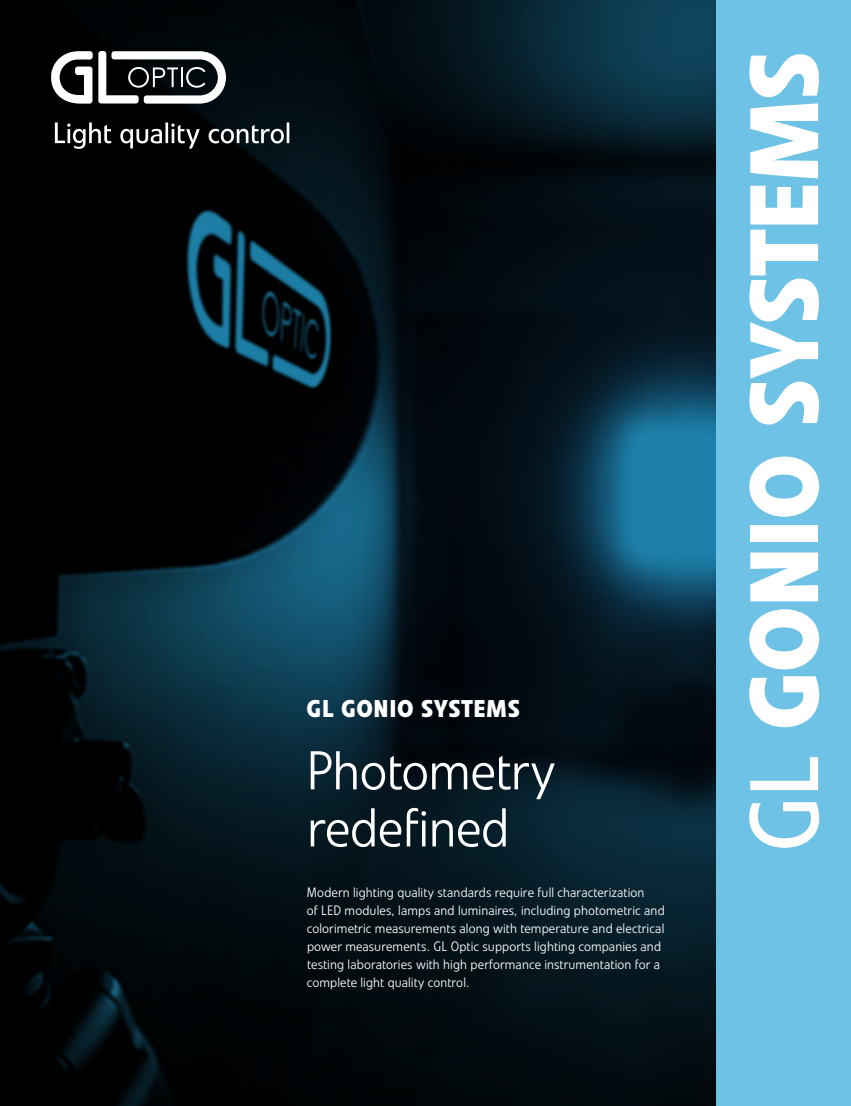
<style>
.page{position:relative;width:851px;height:1106px;background:#fff}
.page>*{position:absolute;margin:0;border:0;box-sizing:border-box;transform-origin:0 0}
.t1{font:700 96px "Veto Com";letter-spacing:-.01em;color:#fff}
.t2{font:300 54px/57px "Veto Com";letter-spacing:-.01em;color:#fff}
.t3{font:700 24px "Veto Com";letter-spacing:.025em;color:#fff}
.t4{font:300 13.5px/18px "Veto Com";letter-spacing:.005em;color:#fff}
.s1{font-weight:400}
</style>
<div class="page">
<img style="left:0;top:0;width:716px;height:1106px">
<div style="left:716px;top:0;width:134px;height:1106px;background:#6dc2e6"></div>
<svg style="left:55px;top:122px;width:234px;height:27px;background:#3b3e3f"></svg>
<svg style="left:51px;top:51px;width:175px;height:53px"></svg>
<h3 class="t3" style="left:306px;top:694px;width:215px">GL GONIO SYSTEMS</h3>
<h2 class="t2" style="left:306px;top:743px;width:251px">Photometry redefined</h2>
<p class="t4" style="left:307px;top:884px;width:359px">Modern lighting quality standards require full characterization<br>of LED modules, lamps and luminaires, including photometric and colorimetric measurements along with temperature and electrical power measurements. GL Optic supports lighting companies and testing laboratories with high performance instrumentation for a complete light quality control.</p>
<h1 class="t1" style="left:723px;top:852px;width:802px;rotate:-90deg"><span class="s1">GL</span> GONIO SYSTEMS</h1>
</div>
